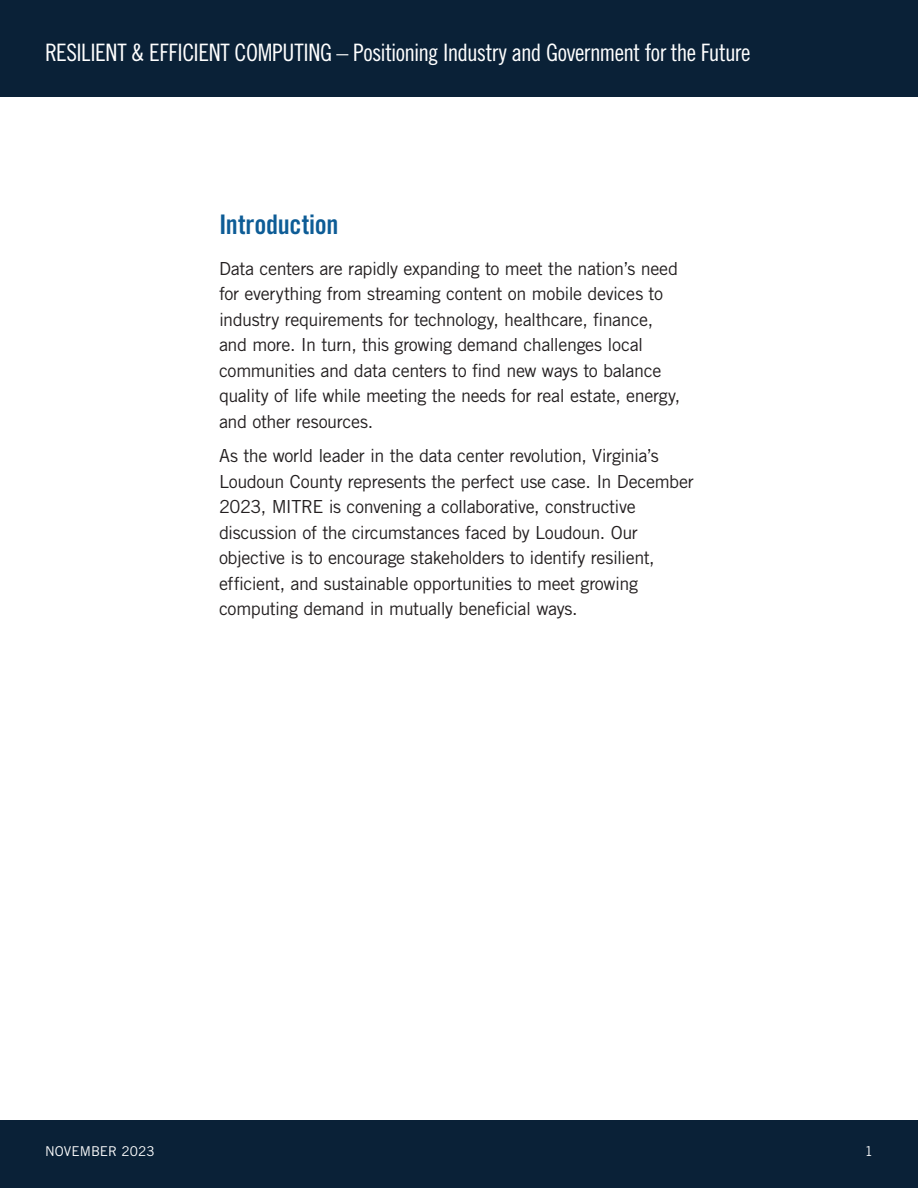
<style>
.page{position:relative;width:918px;height:1188px;background:#fff}
.page>*{position:absolute;margin:0;border:0;box-sizing:border-box;transform-origin:0 0}
.t1{font:27px "Trade Gothic LT Pro Bd Cn 20";letter-spacing:-.01em;color:#0d5c96}
.t2{font:24px "Trade Gothic LT Pro Cn 18";letter-spacing:-.025em;color:#fff}
.t3{font:18px/25.5px "Trade Gothic LT Pro";letter-spacing:-.02em;color:#231f20}
.t4{font:13.5px "Trade Gothic LT Pro";color:#fff}
</style>
<div class="page">
<div style="left:0;top:1120px;width:918px;height:68px;background:#0a2137"></div>
<div style="left:0;top:0;width:918px;height:97px;background:#0a2137"></div>
<h2 class="t2" style="left:45px;top:38px;width:707px">RESILIENT &amp; EFFICIENT COMPUTING – Positioning Industry and Government for the Future</h2>
<h1 class="t1" style="left:219px;top:208px;width:121px">Introduction</h1>
<p class="t3" style="left:219px;top:255px;width:463px">Data centers are rapidly expanding to meet the nation’s need for everything from streaming content on mobile devices to industry requirements for technology, healthcare, finance, and more. In turn, this growing demand challenges local communities and data centers to find new ways to balance quality of life while meeting the needs for real estate, energy, and other resources.</p>
<p class="t3" style="left:219px;top:443px;width:476px">As the world leader in the data center revolution, Virginia’s Loudoun County represents the perfect use case. In December 2023, MITRE is convening a collaborative, constructive discussion of the circumstances faced by Loudoun. Our objective is to encourage stakeholders to identify resilient, efficient, and sustainable opportunities to meet growing computing demand in mutually beneficial ways.</p>
<p class="t4" style="left:45px;top:1143px;width:111px">NOVEMBER 2023</p>
<p class="t4" style="left:865px;top:1143px;width:10px">1</p>
</div>
